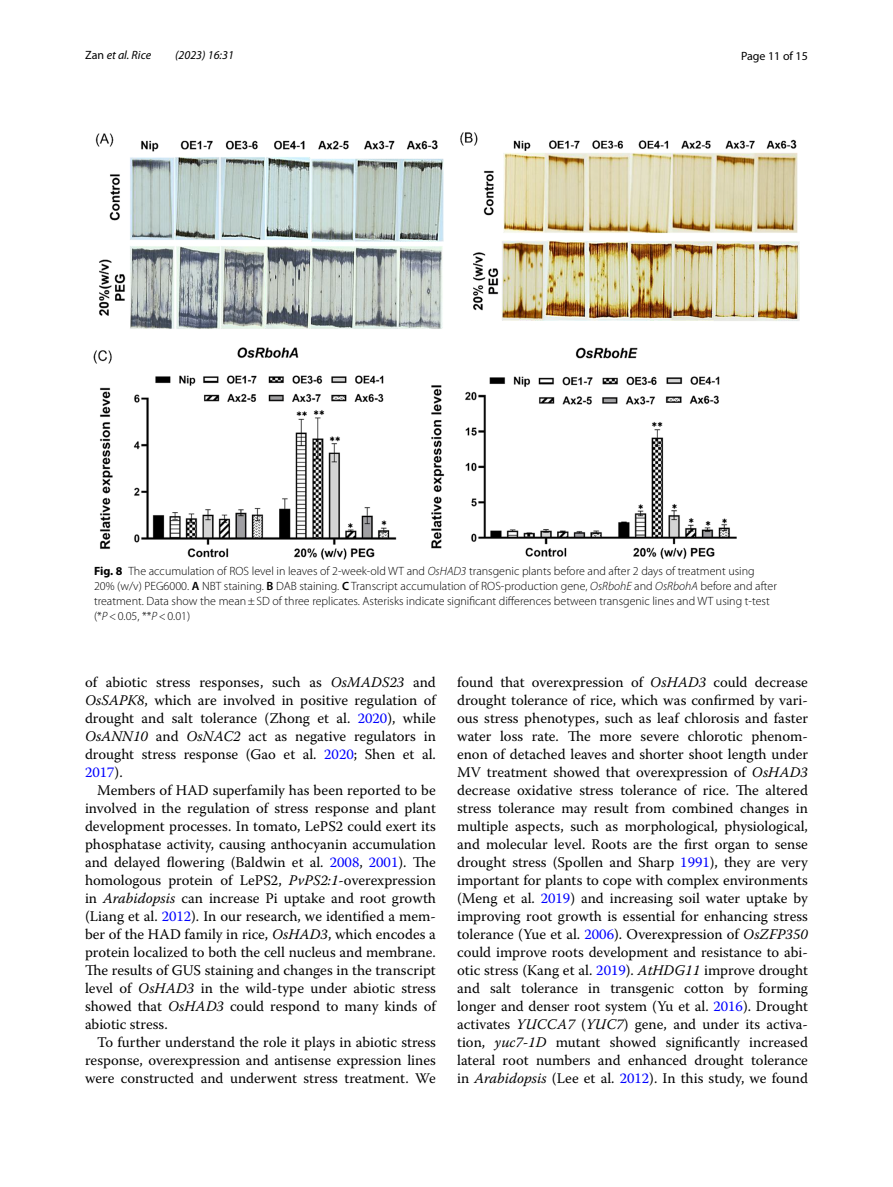
<style>
.page{position:relative;width:893px;height:1187px;background:#fff}
.page>*{position:absolute;margin:0;border:0;box-sizing:border-box;transform-origin:0 0}
.t1{font:14.7px/18px "Warnock Pro";color:#000;text-align:justify}
.t2{font:300 12px/15px "Myriad Pro";color:#000}
.t3{font:italic 12px "Myriad Pro";color:#000}
.t4{font:12px "Myriad Pro";color:#000}
.s1{font-style:normal}
.s2{font-weight:700}
.s3{font-style:italic}
.s4{font-weight:600}
.s5{color:#00f}
</style>
<div class="page">
<img style="left:94px;top:133px;width:705px;height:427px">
<p class="t3" style="left:85px;top:48px;width:68px"><span class="s1">Zan</span> et al. Rice</p>
<p class="t3" style="left:175px;top:48px;width:60px">(2023) 16:31</p>
<p class="t4" style="left:741px;top:48px;width:68px">Page 11 of 15</p>
<p class="t2" style="left:94px;top:564px;width:684px"><span class="s2">Fig. 8</span> The accumulation of ROS level in leaves of 2-week-old WT and <span class="s3">OsHAD3</span> transgenic plants before and after 2 days of treatment using 20% (w/v) PEG6000. <span class="s4">A</span> NBT staining. <span class="s4">B</span> DAB staining. <span class="s4">C</span> Transcript accumulation of ROS-production gene, <span class="s3">OsRbohE</span> and <span class="s3">OsRbohA</span> before and after treatment. Data show the mean±SD of three replicates. Asterisks indicate significant differences between transgenic lines and WT using t-test (*<span class="s3">P</span>&lt;0.05, **<span class="s3">P</span>&lt;0.01)</p>
<p class="t1" style="left:85px;top:672px;width:352px">of abiotic stress responses, such as <span class="s3">OsMADS23</span> and <span class="s3">OsSAPK8</span>, which are involved in positive regulation of drought and salt tolerance (Zhong et al. <span class="s5">2020</span>), while <span class="s3">OsANN10</span> and <span class="s3">OsNAC2</span> act as negative regulators in drought stress response (Gao et al. <span class="s5">2020</span>; Shen et al.<br><span class="s5">2017</span>).</p>
<p class="t1" style="left:85px;top:780px;width:352px;text-indent:12px">Members of HAD superfamily has been reported to be involved in the regulation of stress response and plant development processes. In tomato, LePS2 could exert its phosphatase activity, causing anthocyanin accumulation and delayed flowering (Baldwin et al. <span class="s5">2008</span>, <span class="s5">2001</span>). The homologous protein of LePS2, <span class="s3">PvPS2:1</span>-overexpression in <span class="s3">Arabidopsis</span> can increase Pi uptake and root growth (Liang et al. <span class="s5">2012</span>). In our research, we identified a mem&shy;ber of the HAD family in rice, <span class="s3">OsHAD3</span>, which encodes a protein localized to both the cell nucleus and membrane.<br>The results of GUS staining and changes in the transcript level of <span class="s3">OsHAD3</span> in the wild-type under abiotic stress showed that <span class="s3">OsHAD3</span> could respond to many kinds of abiotic stress.</p>
<p class="t1" style="left:85px;top:1032px;width:352px;text-indent:12px">To further understand the role it plays in abiotic stress response, overexpression and antisense expression lines were constructed and underwent stress treatment. We</p>
<p class="t1" style="left:457px;top:672px;width:352px">found that overexpression of <span class="s3">OsHAD3</span> could decrease drought tolerance of rice, which was confirmed by vari&shy;ous stress phenotypes, such as leaf chlorosis and faster water loss rate. The more severe chlorotic phenom&shy;enon of detached leaves and shorter shoot length under MV treatment showed that overexpression of <span class="s3">OsHAD3 </span>decrease oxidative stress tolerance of rice. The altered stress tolerance may result from combined changes in multiple aspects, such as morphological, physiological, and molecular level. Roots are the first organ to sense drought stress (Spollen and Sharp <span class="s5">1991</span>), they are very important for plants to cope with complex environments (Meng et al. <span class="s5">2019</span>) and increasing soil water uptake by improving root growth is essential for enhancing stress tolerance (Yue et al. <span class="s5">2006</span>). Overexpression of <span class="s3">OsZFP350 </span>could improve roots development and resistance to abi&shy;otic stress (Kang et al. <span class="s5">2019</span>). <span class="s3">AtHDG11</span> improve drought and salt tolerance in transgenic cotton by forming longer and denser root system (Yu et al. <span class="s5">2016</span>). Drought activates <span class="s3">YUCCA7</span> (<span class="s3">YUC7</span>) gene, and under its activa&shy;tion, <span class="s3">yuc7-1D</span> mutant showed significantly increased lateral root numbers and enhanced drought tolerance in <span class="s3">Arabidopsis</span> (Lee et al. <span class="s5">2012</span>). In this study, we found</p>
</div>
